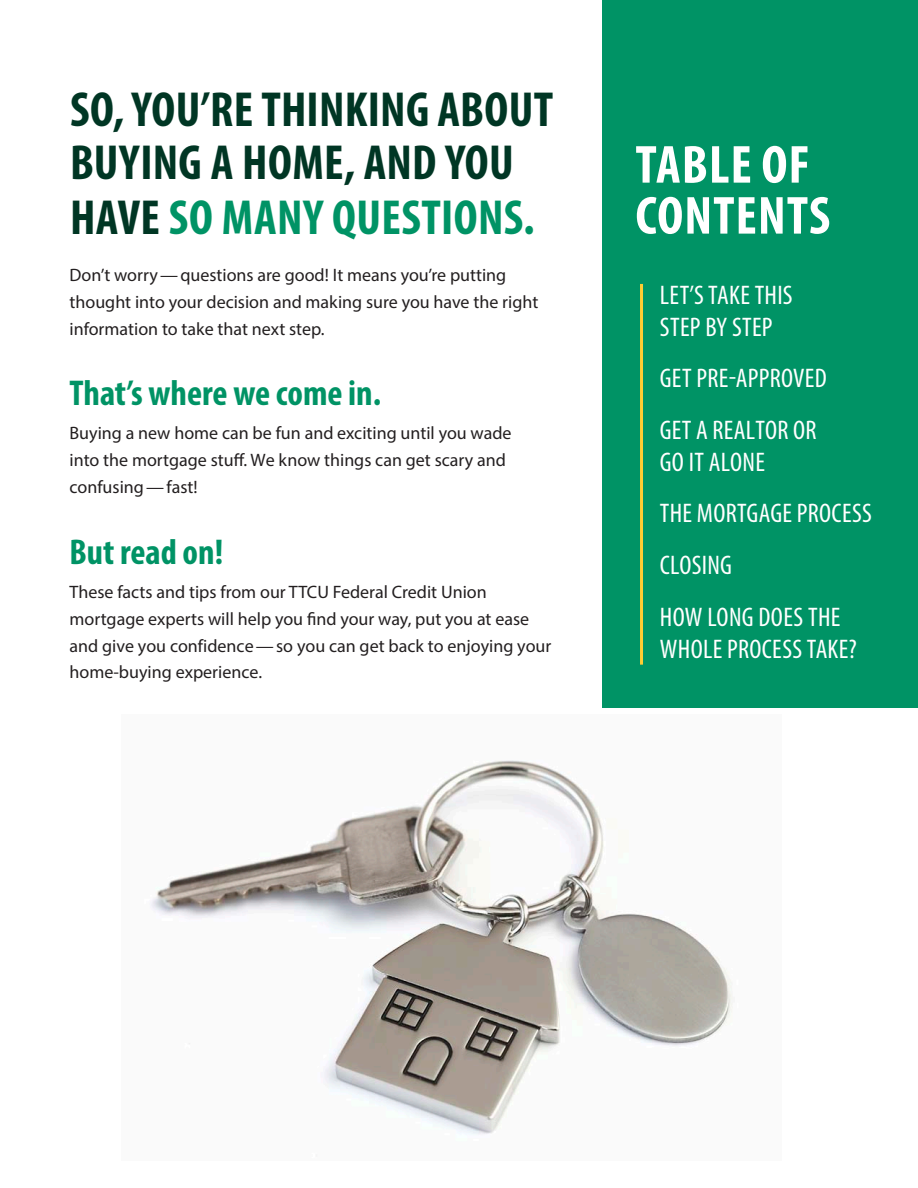
<style>
.page{position:relative;width:918px;height:1188px;background:#fff}
.page>*{position:absolute;margin:0;border:0;box-sizing:border-box;transform-origin:0 0}
.t1{font:700 condensed 54px/51px "Myriad Pro";letter-spacing:.02em;color:#fff}
.Body__large{font:700 condensed 49.5px/53.7px "Myriad Pro";letter-spacing:.005em;color:#003624}
.Body__large-2{font:700 condensed 36px "Myriad Pro";color:#009365}
.t2{font:condensed 27px/51.8px "Myriad Pro";letter-spacing:.01em;color:#fff}
.Body__large-3{font:18px/27px "Myriad Pro";color:#231f20}
.s1{color:#009365}
</style>
<div class="page">
<img style="left:151px;top:760px;width:582px;height:375px">
<div style="left:603px;top:0;width:315px;height:708px;background:#009365"></div>
<hr style="left:640px;top:284px;width:3px;height:381px;background:#fecd33">
<p class="Body__large" style="left:70px;top:82px;width:485px">SO, YOU’RE THINKING ABOUT<br>BUYING A HOME, AND YOU<br>HAVE <span class="s1">SO MANY QUESTIONS.</span></p>
<p class="Body__large-3" style="left:70px;top:261px;width:470px">Don’t worry — questions are good! It means you’re putting thought into your decision and making sure you have the right information to take that next step.</p>
<p class="Body__large-2" style="left:70px;top:371px;width:313px">That’s where we come in.</p>
<p class="Body__large-3" style="left:70px;top:420px;width:444px">Buying a new home can be fun and exciting until you wade into the mortgage stuff. We know things can get scary and confusing — fast!</p>
<p class="Body__large-2" style="left:70px;top:529px;width:155px">But read on!</p>
<p class="Body__large-3" style="left:70px;top:578px;width:483px">These facts and tips from our TTCU Federal Credit Union mortgage experts will help you find your way, put you at ease and give you confidence — so you can get back to enjoying your home-buying experience.</p>
<p class="t1" style="left:635px;top:138px;width:196px">TABLE OF<br>CONTENTS</p>
<p class="t2" style="left:660px;top:279px;width:134px;line-height:31.5px">LET’S TAKE THIS<br>STEP BY STEP</p>
<p class="t2" style="left:660px;top:352px;width:168px">GET PRE-APPROVED<br>GET A REALTOR OR</p>
<p class="t2" style="left:660px;top:436px;width:213px">GO IT ALONE<br>THE MORTGAGE PROCESS<br>CLOSING<br>HOW LONG DOES THE</p>
<p class="t2" style="left:660px;top:622px;width:198px">WHOLE PROCESS TAKE?</p>
</div>
